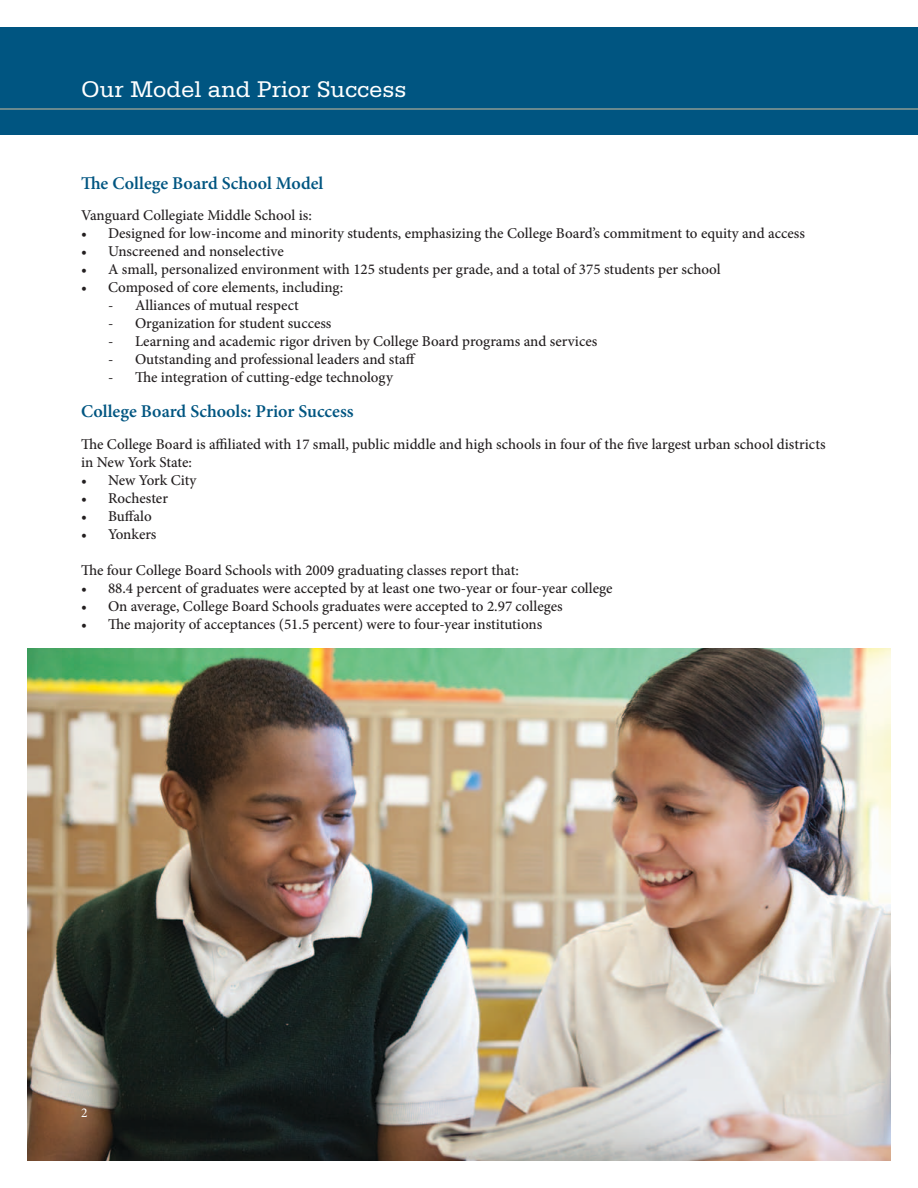
<style>
.page{position:relative;width:918px;height:1188px;background:#fff}
.page>*{position:absolute;margin:0;border:0;box-sizing:border-box;transform-origin:0 0}
.t1{font:24px "Serifa Std";color:#fff}
.t2{font:600 18px "Minion Pro";color:#005581}
.t3{font:500 15px/18px "Minion Pro";color:#231f20}
.t4{font:13.5px "Minion Pro";color:#fff}
</style>
<div class="page">
<div style="left:0;top:27px;width:918px;height:108px;background:#005581"></div>
<hr style="left:0;top:108px;width:918px;height:2px;background:#8b9b93">
<img style="left:27px;top:648px;width:864px;height:513px">
<h1 class="t1" style="left:81px;top:76px;width:327px">Our Model and Prior Success</h1>
<p class="t2" style="left:81px;top:170px;width:244px">The College Board School Model</p>
<p class="t3" style="left:81px;top:206px;width:232px">Vanguard Collegiate Middle School is:</p>
<p class="t3" style="left:81px;top:224px;width:725px">• Designed for low-income and minority students, emphasizing the College Board’s commitment to equity and access</p>
<p class="t3" style="left:81px;top:242px;width:204px">• Unscreened and nonselective</p>
<p class="t3" style="left:81px;top:260px;width:641px">• A small, personalized environment with 125 students per grade, and a total of 375 students per school</p>
<p class="t3" style="left:81px;top:278px;width:264px">• Composed of core elements, including:</p>
<p class="t3" style="left:108px;top:296px;width:192px">- Alliances of mutual respect</p>
<p class="t3" style="left:108px;top:314px;width:225px">- Organization for student success</p>
<p class="t3" style="left:108px;top:332px;width:491px">- Learning and academic rigor driven by College Board programs and services</p>
<p class="t3" style="left:108px;top:350px;width:309px">- Outstanding and professional leaders and staff</p>
<p class="t3" style="left:108px;top:368px;width:286px">- The integration of cutting-edge technology</p>
<p class="t2" style="left:81px;top:399px;width:274px">College Board Schools: Prior Success</p>
<p class="t3" style="left:81px;top:435px;width:746px">The College Board is affiliated with 17 small, public middle and high schools in four of the five largest urban school districts in New York State:</p>
<p class="t3" style="left:81px;top:471px;width:117px">• New York City</p>
<p class="t3" style="left:81px;top:489px;width:89px">• Rochester</p>
<p class="t3" style="left:81px;top:507px;width:72px">• Buffalo</p>
<p class="t3" style="left:81px;top:525px;width:77px">• Yonkers</p>
<p class="t3" style="left:81px;top:561px;width:439px">The four College Board Schools with 2009 graduating classes report that:</p>
<p class="t3" style="left:81px;top:579px;width:533px">• 88.4 percent of graduates were accepted by at least one two-year or four-year college</p>
<p class="t3" style="left:81px;top:597px;width:483px">• On average, College Board Schools graduates were accepted to 2.97 colleges</p>
<p class="t3" style="left:81px;top:615px;width:463px">• The majority of acceptances (51.5 percent) were to four-year institutions</p>
<p class="t4" style="left:81px;top:1103px;width:8px">2</p>
</div>
